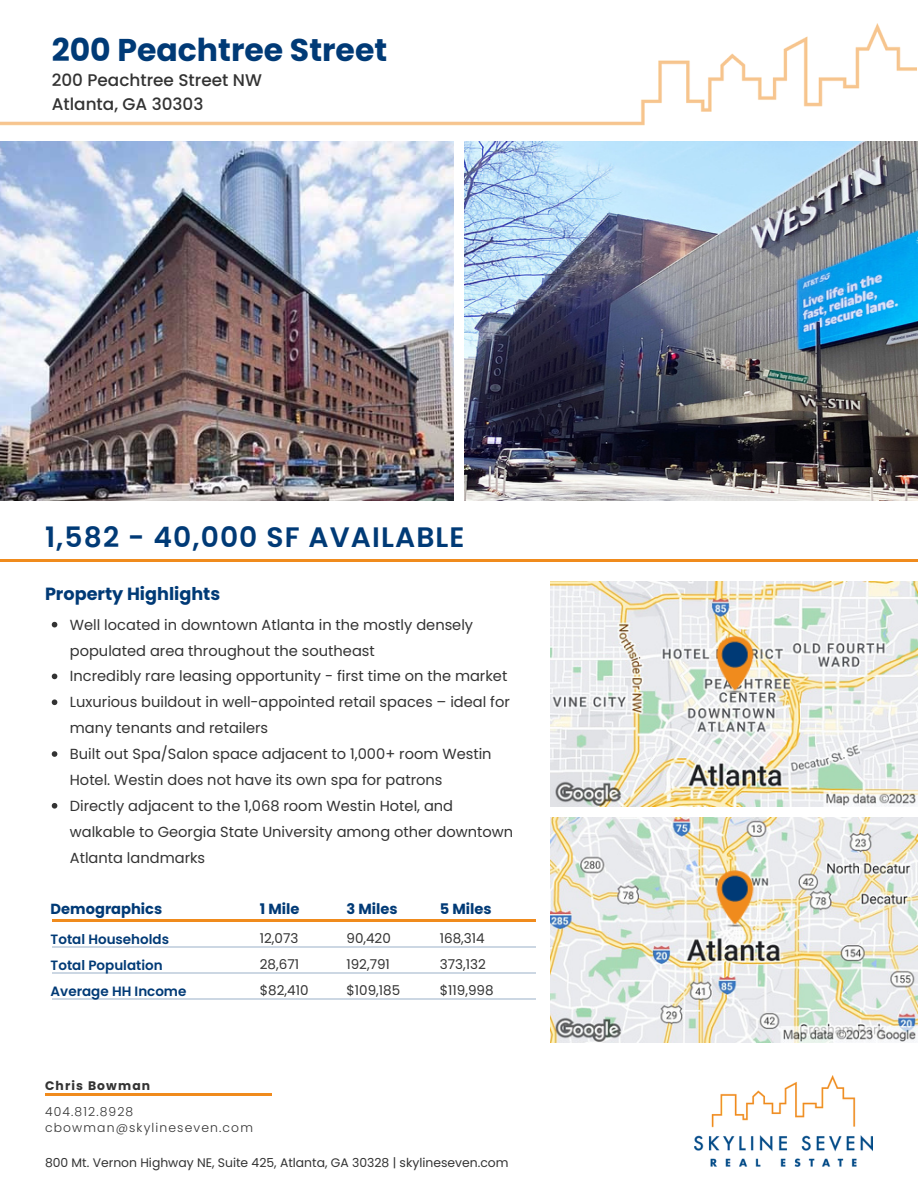
<style>
.page{position:relative;width:918px;height:1188px;background:#fff}
.page>*{position:absolute;margin:0;border:0;box-sizing:border-box;transform-origin:0 0}
.t1{font:700 31.5px "Poppins";color:#003a76}
.t2{font:600 28.2px "Poppins";letter-spacing:.04em;color:#003a76}
.t3{font:700 17.55px "Poppins";color:#003a76}
.t4{font:500 16.8px/23.7px "Poppins";color:#333}
.t5{font:14.7px/25.8px "Poppins";color:#333}
.t6{font:700 14.7px "Poppins";color:#003a76}
.t7{font:13.5px/25.8px "Poppins";color:#333}
.t8{font:600 13.5px/25.8px "Poppins";color:#003a76}
.t9{font:12.3px "Poppins";color:#333}
.t10{font:300 12.3px "Poppins";letter-spacing:.09em;color:#333}
.t11{font:700 12.3px "Poppins";letter-spacing:.09em;color:#333}
</style>
<div class="page">
<hr style="left:45px;top:1094px;width:226px;height:2px;background:#f08b1d">
<img style="left:694px;top:1076px;width:179px;height:91px">
<img style="left:465px;top:141px;width:453px;height:360px">
<img style="left:0;top:141px;width:453px;height:360px">
<hr style="left:442px;top:998px;width:93px;height:1px;background:#ccd7e3">
<hr style="left:348px;top:998px;width:94px;height:1px;background:#ccd7e3">
<hr style="left:262px;top:998px;width:86px;height:1px;background:#ccd7e3">
<hr style="left:52px;top:998px;width:210px;height:1px;background:#ccd7e3">
<hr style="left:442px;top:972px;width:93px;height:1px;background:#ccd7e3">
<hr style="left:348px;top:972px;width:94px;height:1px;background:#ccd7e3">
<hr style="left:262px;top:972px;width:86px;height:1px;background:#ccd7e3">
<hr style="left:52px;top:972px;width:210px;height:1px;background:#ccd7e3">
<hr style="left:442px;top:946px;width:93px;height:2px;background:#ccd7e3">
<hr style="left:348px;top:946px;width:94px;height:2px;background:#ccd7e3">
<hr style="left:262px;top:946px;width:86px;height:2px;background:#ccd7e3">
<hr style="left:52px;top:946px;width:210px;height:2px;background:#ccd7e3">
<hr style="left:442px;top:919px;width:93px;height:3px;background:#f08b1d">
<hr style="left:348px;top:919px;width:94px;height:3px;background:#f08b1d">
<hr style="left:262px;top:919px;width:86px;height:3px;background:#f08b1d">
<hr style="left:52px;top:919px;width:210px;height:3px;background:#f08b1d">
<img style="left:550px;top:582px;width:368px;height:225px">
<img style="left:550px;top:818px;width:368px;height:225px">
<img style="left:712px;top:637px;width:45px;height:56px">
<img style="left:712px;top:871px;width:45px;height:56px">
<hr style="left:0;top:559px;width:918px;height:2px;background:#f08b1d">
<img style="left:0;top:24px;width:917px;height:102px">
<svg style="left:52px;top:622px;width:5px;height:5px"></svg>
<svg style="left:52px;top:674px;width:5px;height:5px"></svg>
<svg style="left:52px;top:699px;width:5px;height:6px"></svg>
<svg style="left:52px;top:751px;width:5px;height:6px"></svg>
<svg style="left:52px;top:803px;width:5px;height:6px"></svg>
<p class="t1" style="left:52px;top:28px;width:337px">200 Peachtree Street</p>
<p class="t4" style="left:52px;top:68px;width:212px">200 Peachtree Street NW<br>Atlanta, GA 30303</p>
<p class="t2" style="left:45px;top:517px;width:421px">1,582 - 40,000 SF AVAILABLE</p>
<h4 class="t3" style="left:45px;top:582px;width:177px">Property Highlights</h4>
<h5 class="t5" style="left:70px;top:612px;width:405px">Well located in downtown Atlanta in the mostly densely populated area throughout the southeast</h5>
<h4 class="t5" style="left:70px;top:663px;width:439px">Incredibly rare leasing opportunity - first time on the market</h4>
<h5 class="t5" style="left:70px;top:689px;width:442px">Luxurious buildout in well-appointed retail spaces – ideal for many tenants and retailers</h5>
<p class="t5" style="left:70px;top:741px;width:423px">Built out Spa/Salon space adjacent to 1,000+ room Westin<br>Hotel. Westin does not have its own spa for patrons</p>
<p class="t5" style="left:70px;top:793px;width:445px">Directly adjacent to the 1,068 room Westin Hotel, and walkable to Georgia State University among other downtown<br>Atlanta landmarks</p>
<h4 class="t6" style="left:51px;top:899px;width:113px">Demographics</h4>
<h4 class="t6" style="left:260px;top:899px;width:41px">1 Mile</h4>
<h4 class="t6" style="left:346px;top:899px;width:53px">3 Miles</h4>
<h5 class="t6" style="left:440px;top:899px;width:53px">5 Miles</h5>
<p class="t8" style="left:51px;top:926px;width:137px">Total Households<br>Total Population<br>Average HH Income</p>
<p class="t7" style="left:260px;top:926px;width:50px">12,073<br>28,671 $82,410</p>
<p class="t7" style="left:346px;top:926px;width:55px">90,420<br>192,791 $109,185</p>
<p class="t7" style="left:440px;top:926px;width:55px">168,314<br>373,132 $119,998</p>
<p class="t11" style="left:45px;top:1077px;width:107px">Chris Bowman</p>
<p class="t10" style="left:45px;top:1103px;width:90px">404.812.8928</p>
<p class="t10" style="left:45px;top:1119px;width:210px">cbowman@skylineseven.com</p>
<p class="t9" style="left:45px;top:1154px;width:465px">800 Mt. Vernon Highway NE, Suite 425, Atlanta, GA 30328 | skylineseven.com</p>
</div>
